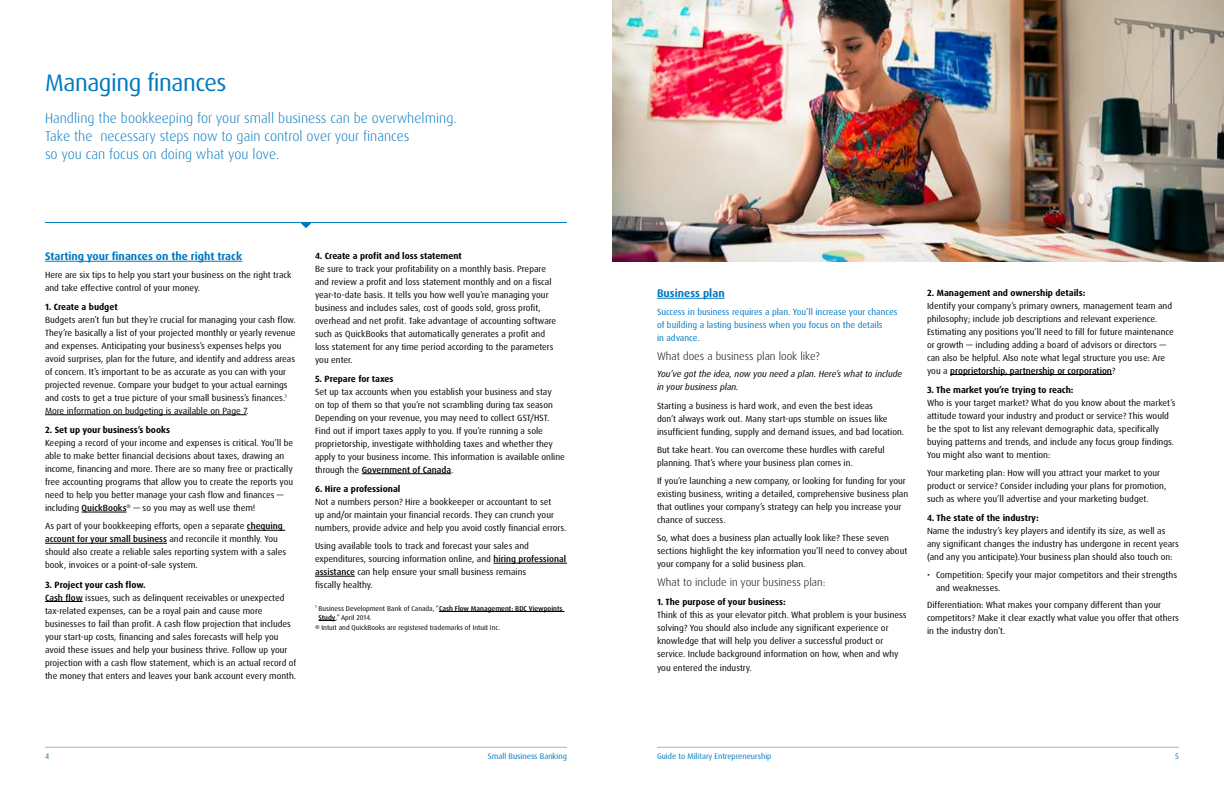
<style>
.page{position:relative;width:1224px;height:792px;background:#fff}
.page>*{position:absolute;margin:0;border:0;box-sizing:border-box;transform-origin:0 0}
.MAIN_Section_Headlin{font:24px "Dax Pro";letter-spacing:-.02em;color:#0079c1}
.Intro_Copy_Blue__14{font:300 14px/18.2px "Dax Pro";color:#0079c1}
.Subhead_Light_11_pt{font:300 11px "Dax Pro";color:#000}
.Headline_TOC_H3{font:700 11px "Dax Pro";color:#0079c1}
.Body_Copy_P{font:9px/13px "Dax Pro";color:#000}
.Subhead_bold_9pt_H4{font:700 9px "Dax Pro";color:#000}
.Body_Copy_P-2{font:9px/13px "Dax Pro";color:#0079c1}
.Subhead_bold_9pt_H5{font:700 9px "Dax Pro";color:#000}
.Body_Copy_P-3{font:italic 9px/13px "Dax Pro";color:#000}
.t1{font:8px "Dax Pro";color:#0079c1}
.endnotes_P{font:7px/9px "Dax Pro";color:#000}
.s1{font-weight:500}
.s2{font-size:5.6px}
</style>
<div class="page">
<hr style="left:45px;top:747px;width:522px;height:1px;background:#95b9e2">
<hr style="left:657px;top:747px;width:522px;height:1px;background:#95b9e2">
<hr style="left:45px;top:222px;width:522px;height:1px;background:#0079c1">
<svg style="left:300px;top:223px;width:12px;height:5px"></svg>
<hr style="left:45px;top:261px;width:197px;height:1px;background:#0079c1">
<hr style="left:45px;top:415px;width:202px;height:1px;background:#000">
<hr style="left:82px;top:512px;width:45px;height:1px;background:#000">
<hr style="left:247px;top:530px;width:38px;height:1px;background:#000">
<hr style="left:45px;top:543px;width:122px;height:1px;background:#000">
<hr style="left:45px;top:601px;width:38px;height:1px;background:#000">
<hr style="left:657px;top:298px;width:68px;height:1px;background:#0079c1">
<img style="left:612px;top:0;width:612px;height:262px">
<hr style="left:362px;top:473px;width:89px;height:1px;background:#000">
<hr style="left:493px;top:563px;width:74px;height:1px;background:#000">
<hr style="left:315px;top:576px;width:40px;height:1px;background:#000">
<hr style="left:439px;top:611px;width:125px;height:1px;background:#000">
<svg style="left:319px;top:620px;width:17px;height:1px"></svg>
<hr style="left:950px;top:374px;width:162px;height:1px;background:#000">
<h2 class="MAIN_Section_Headlin" style="left:45px;top:67px;width:183px">Managing finances</h2>
<p class="Intro_Copy_Blue__14" style="left:45px;top:109px;width:413px">Handling the bookkeeping for your small business can be overwhelming.<br>Take the necessary steps now to gain control over your finances<br>so you can focus on doing what you love.</p>
<h3 class="Headline_TOC_H3" style="left:45px;top:249px;width:199px">Starting your finances on the right track</h3>
<p class="Body_Copy_P" style="left:45px;top:268px;width:248px">Here are six tips to help you start your business on the right track and take effective control of your money.</p>
<h4 class="Subhead_bold_9pt_H4" style="left:45px;top:301px;width:74px">1. Create a budget</h4>
<p class="Body_Copy_P" style="left:45px;top:313px;width:252px">Budgets aren’t fun but they’re crucial for managing your cash flow.<br>They’re basically a list of your projected monthly or yearly revenue and expenses. Anticipating your business’s expenses helps you avoid surprises, plan for the future, and identify and address areas of concern. It’s important to be as accurate as you can with your projected revenue. Compare your budget to your actual earnings and costs to get a true picture of your small business’s finances.<sup>1<br></sup>More information on budgeting is available on Page 7.</p>
<h4 class="Subhead_bold_9pt_H4" style="left:45px;top:424px;width:127px">2. Set up your business’s books</h4>
<p class="Body_Copy_P" style="left:45px;top:436px;width:250px">Keeping a record of your income and expenses is critical. You’ll be able to make better financial decisions about taxes, drawing an income, financing and more. There are so many free or practically free accounting programs that allow you to create the reports you need to help you better manage your cash flow and finances — including <span class="s1">QuickBooks</span><sup>®</sup> — so you may as well use them!</p>
<p class="Body_Copy_P" style="left:45px;top:520px;width:243px">As part of your bookkeeping efforts, open a separate <span class="s1">chequing account for your small business</span> and reconcile it monthly. You should also create a reliable sales reporting system with a sales book, invoices or a point-of-sale system.</p>
<h4 class="Subhead_bold_9pt_H4" style="left:45px;top:579px;width:102px">3. Project your cash flow.</h4>
<p class="Body_Copy_P" style="left:45px;top:591px;width:253px"><span class="s1">Cash flow</span> issues, such as delinquent receivables or unexpected tax-related expenses, can be a royal pain and cause more businesses to fail than profit. A cash flow projection that includes your start-up costs, financing and sales forecasts will help you avoid these issues and help your business thrive. Follow up your projection with a cash flow statement, which is an actual record of the money that enters and leaves your bank account every month.</p>
<h4 class="Subhead_bold_9pt_H4" style="left:315px;top:250px;width:148px">4. Create a profit and loss statement</h4>
<p class="Body_Copy_P" style="left:315px;top:262px;width:243px">Be sure to track your profitability on a monthly basis. Prepare and review a profit and loss statement monthly and on a fiscal year-to-date basis. It tells you how well you’re managing your business and includes sales, cost of goods sold, gross profit, overhead and net profit. Take advantage of accounting software such as QuickBooks that automatically generates a profit and loss statement for any time period according to the parameters you enter.</p>
<h4 class="Subhead_bold_9pt_H4" style="left:315px;top:373px;width:80px">5. Prepare for taxes</h4>
<p class="Body_Copy_P" style="left:315px;top:385px;width:251px">Set up tax accounts when you establish your business and stay<br>on top of them so that you’re not scrambling during tax season Depending on your revenue, you may need to collect GST/HST.<br>Find out if import taxes apply to you. If you’re running a sole proprietorship, investigate withholding taxes and whether they apply to your business income. This information is available online through the <span class="s1">Government of Canada</span>.</p>
<h4 class="Subhead_bold_9pt_H4" style="left:315px;top:483px;width:87px">6. Hire a professional</h4>
<p class="Body_Copy_P" style="left:315px;top:495px;width:253px">Not a numbers person? Hire a bookkeeper or accountant to set<br>up and/or maintain your financial records. They can crunch your numbers, provide advice and help you avoid costly financial errors.</p>
<p class="Body_Copy_P" style="left:315px;top:540px;width:253px">Using available tools to track and forecast your sales and expenditures, sourcing information online, and <span class="s1">hiring professional assistance</span> can help ensure your small business remains<br>fiscally healthy.</p>
<p class="endnotes_P" style="left:319px;top:604px;width:245px;text-indent:-4px"><sup>1</sup> Business Development Bank of Canada, “<span class="s1">Cash Flow Management: BDC Viewpoints<br>Study</span>,” April 2014.</p>
<p class="endnotes_P" style="left:315px;top:623px;width:187px"><span class="s2">®</span> Intuit and QuickBooks are registered trademarks of Intuit Inc.</p>
<h3 class="Headline_TOC_H3" style="left:657px;top:286px;width:69px">Business plan</h3>
<p class="Body_Copy_P-2" style="left:657px;top:305px;width:242px">Success in business requires a plan. You’ll increase your chances of building a lasting business when you focus on the details<br>in advance.</p>
<h4 class="Subhead_Light_11_pt" style="left:657px;top:349px;width:164px">What does a business plan look like?</h4>
<p class="Body_Copy_P-3" style="left:657px;top:368px;width:247px">You’ve got the idea, now you need a plan. Here’s what to include in your business plan.</p>
<p class="Body_Copy_P" style="left:657px;top:399px;width:249px">Starting a business is hard work, and even the best ideas<br>don’t always work out. Many start-ups stumble on issues like insufficient funding, supply and demand issues, and bad location.</p>
<p class="Body_Copy_P" style="left:657px;top:443px;width:229px">But take heart. You can overcome these hurdles with careful planning. That’s where your business plan comes in.</p>
<p class="Body_Copy_P" style="left:657px;top:474px;width:253px">If you’re launching a new company, or looking for funding for your existing business, writing a detailed, comprehensive business plan that outlines your company’s strategy can help you increase your chance of success.</p>
<p class="Body_Copy_P" style="left:657px;top:532px;width:252px">So, what does a business plan actually look like? These seven sections highlight the key information you’ll need to convey about your company for a solid business plan.</p>
<h4 class="Subhead_Light_11_pt" style="left:657px;top:576px;width:170px">What to include in your business plan:</h4>
<h5 class="Subhead_bold_9pt_H5" style="left:657px;top:596px;width:130px">1. The purpose of your business:</h5>
<p class="Body_Copy_P" style="left:657px;top:608px;width:251px">Think of this as your elevator pitch. What problem is your business solving? You should also include any significant experience or knowledge that will help you deliver a successful product or service. Include background information on how, when and why</p>
<p class="Body_Copy_P" style="left:657px;top:661px;width:96px">you entered the industry.</p>
<h5 class="Subhead_bold_9pt_H5" style="left:927px;top:287px;width:160px">2. Management and ownership details:</h5>
<p class="Body_Copy_P" style="left:927px;top:299px;width:248px">Identify your company’s primary owners, management team and philosophy; include job descriptions and relevant experience.<br>Estimating any positions you’ll need to fill for future maintenance or growth — including adding a board of advisors or directors — can also be helpful. Also note what legal structure you use: Are you a <span class="s1">proprietorship, partnership or corporation</span>?</p>
<h5 class="Subhead_bold_9pt_H5" style="left:927px;top:384px;width:148px">3. The market you’re trying to reach:</h5>
<p class="Body_Copy_P" style="left:927px;top:396px;width:250px">Who is your target market? What do you know about the market’s attitude toward your industry and product or service? This would be the spot to list any relevant demographic data, specifically buying patterns and trends, and include any focus group findings.<br>You might also want to mention:</p>
<p class="Body_Copy_P" style="left:927px;top:466px;width:241px">Your marketing plan: How will you attract your market to your product or service? Consider including your plans for promotion, such as where you’ll advertise and your marketing budget.</p>
<h5 class="Subhead_bold_9pt_H5" style="left:927px;top:512px;width:113px">4. The state of the industry:</h5>
<p class="Body_Copy_P" style="left:927px;top:524px;width:253px">Name the industry’s key players and identify its size, as well as any significant changes the industry has undergone in recent years (and any you anticipate).Your business plan should also touch on:</p>
<p class="Body_Copy_P" style="left:936px;top:568px;width:243px;text-indent:-9px">• Competition: Specify your major competitors and their strengths and weaknesses.</p>
<p class="Body_Copy_P" style="left:927px;top:599px;width:253px">Differentiation: What makes your company different than your competitors? Make it clear exactly what value you offer that others in the industry don’t.</p>
<p class="t1" style="left:45px;top:751px;width:6px">4</p>
<p class="t1" style="left:488px;top:751px;width:81px">Small Business Banking</p>
<p class="t1" style="left:657px;top:751px;width:116px">Guide to Military Entrepreneurship</p>
<p class="t1" style="left:1175px;top:751px;width:5px">5</p>
</div>
